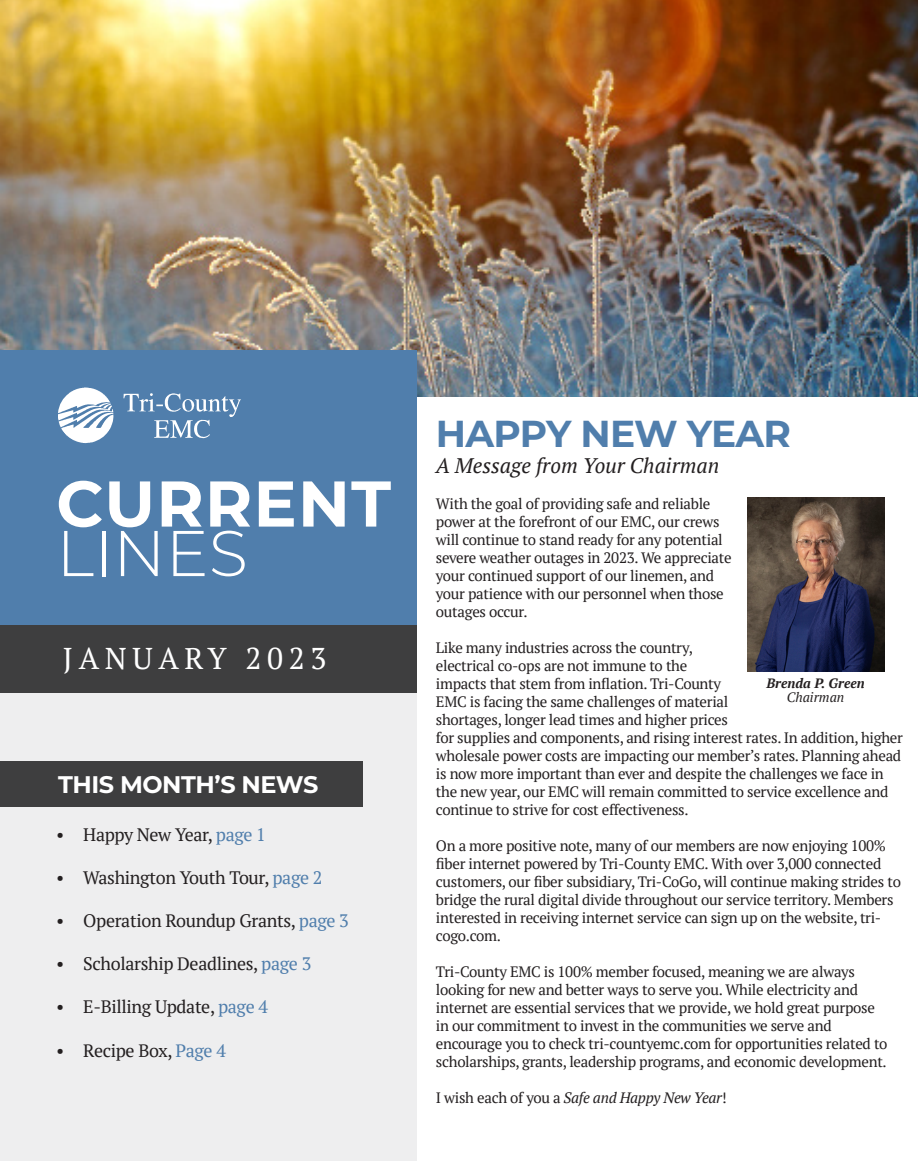
<style>
.page{position:relative;width:918px;height:1161px;background:#fff}
.page>*{position:absolute;margin:0;border:0;box-sizing:border-box;transform-origin:0 0}
.t1{font:700 64.5px/49.5px "Montserrat";letter-spacing:.02em;color:#fff}
.t2{font:700 37.5px "Montserrat";letter-spacing:-.02em;color:#507eac}
.t3{font:30px "PT Serif";letter-spacing:.19em;color:#fff}
.t4{font:700 24px "Montserrat";letter-spacing:-.02em;color:#fff}
.t5{font:italic 21px "PT Serif";color:#231f20}
.t6{font:18px "PT Serif";letter-spacing:-.02em;color:#231f20}
.t7{font:15px/18px "PT Serif";letter-spacing:-.02em;color:#231f20}
.t8{font:italic 15px "PT Serif";letter-spacing:-.02em;color:#231f20}
.t9{font:italic 700 13.5px/13.5px "PT Serif";color:#231f20;text-align:center}
.s1{font-weight:300}
.s2{color:#507eac}
.s3{font-style:normal}
.s4{font-weight:400}
</style>
<div class="page">
<img style="left:0;top:0;width:918px;height:396px">
<div style="left:0;top:693px;width:417px;height:468px;background:#eeeeef"></div>
<div style="left:0;top:350px;width:417px;height:321px;background:#507eac"></div>
<img style="left:58px;top:387px;width:121px;height:26px">
<div style="left:0;top:626px;width:417px;height:67px;background:#3e3e3f"></div>
<div style="left:0;top:761px;width:363px;height:46px;background:#3e3e3f"></div>
<img style="left:747px;top:497px;width:137px;height:174px">
<p class="t1" style="left:56px;top:476px;width:336px">CURRENT<br><span class="s1">LINES</span></p>
<p class="t3" style="left:63px;top:639px;width:265px">JANUARY 2023</p>
<p class="t4" style="left:58px;top:768px;width:262px">THIS MONTH’S NEWS</p>
<p class="t6" style="left:56px;top:823px;width:211px">• Happy New Year, <span class="s2">page 1</span></p>
<p class="t6" style="left:56px;top:866px;width:268px">• Washington Youth Tour, <span class="s2">page 2</span></p>
<p class="t6" style="left:56px;top:909px;width:294px">• Operation Roundup Grants, <span class="s2">page 3</span></p>
<p class="t6" style="left:56px;top:952px;width:257px">• Scholarship Deadlines, <span class="s2">page 3</span></p>
<p class="t6" style="left:56px;top:995px;width:213px">• E-Billing Update, <span class="s2">page 4</span></p>
<p class="t6" style="left:56px;top:1039px;width:171px">• Recipe Box, <span class="s2">Page 4</span></p>
<p class="t2" style="left:436px;top:407px;width:357px">HAPPY NEW YEAR</p>
<p class="t5" style="left:436px;top:452px;width:285px">A Message from Your Chairman</p>
<p class="t7" style="left:436px;top:494px;width:297px">With the goal of providing safe and reliable power at the forefront of our EMC, our crews will continue to stand ready for any potential severe weather outages in 2023. We appreciate your continued support of our linemen, and your patience with our personnel when those outages occur.</p>
<p class="t7" style="left:436px;top:638px;width:468px">Like many industries across the country,<br>electrical co-ops are not immune to the<br>impacts that stem from inflation. Tri-County<br>EMC is facing the same challenges of material<br>shortages, longer lead times and higher prices<br>for supplies and components, and rising interest rates. In addition, higher wholesale power costs are impacting our member’s rates. Planning ahead is now more important than ever and despite the challenges we face in the new year, our EMC will remain committed to service excellence and continue to strive for cost effectiveness.</p>
<p class="t7" style="left:436px;top:836px;width:467px">On a more positive note, many of our members are now enjoying 100% fiber internet powered by Tri-County EMC. With over 3,000 connected customers, our fiber subsidiary, Tri-CoGo, will continue making strides to bridge the rural digital divide throughout our service territory. Members interested in receiving internet service can sign up on the website, tri&shy;cogo.com.</p>
<p class="t7" style="left:436px;top:962px;width:453px">Tri-County EMC is 100% member focused, meaning we are always looking for new and better ways to serve you. While electricity and internet are essential services that we provide, we hold great purpose in our commitment to invest in the communities we serve and encourage you to check tri-countyemc.com for opportunities related to scholarships, grants, leadership programs, and economic development.</p>
<p class="t8" style="left:436px;top:1088px;width:292px"><span class="s3">I wish each of you a</span> Safe and Happy New Year<span class="s3">!</span></p>
<p class="t9" style="left:767px;top:677px;width:100px">Brenda P. Green<br><span class="s4">Chairman</span></p>
</div>
